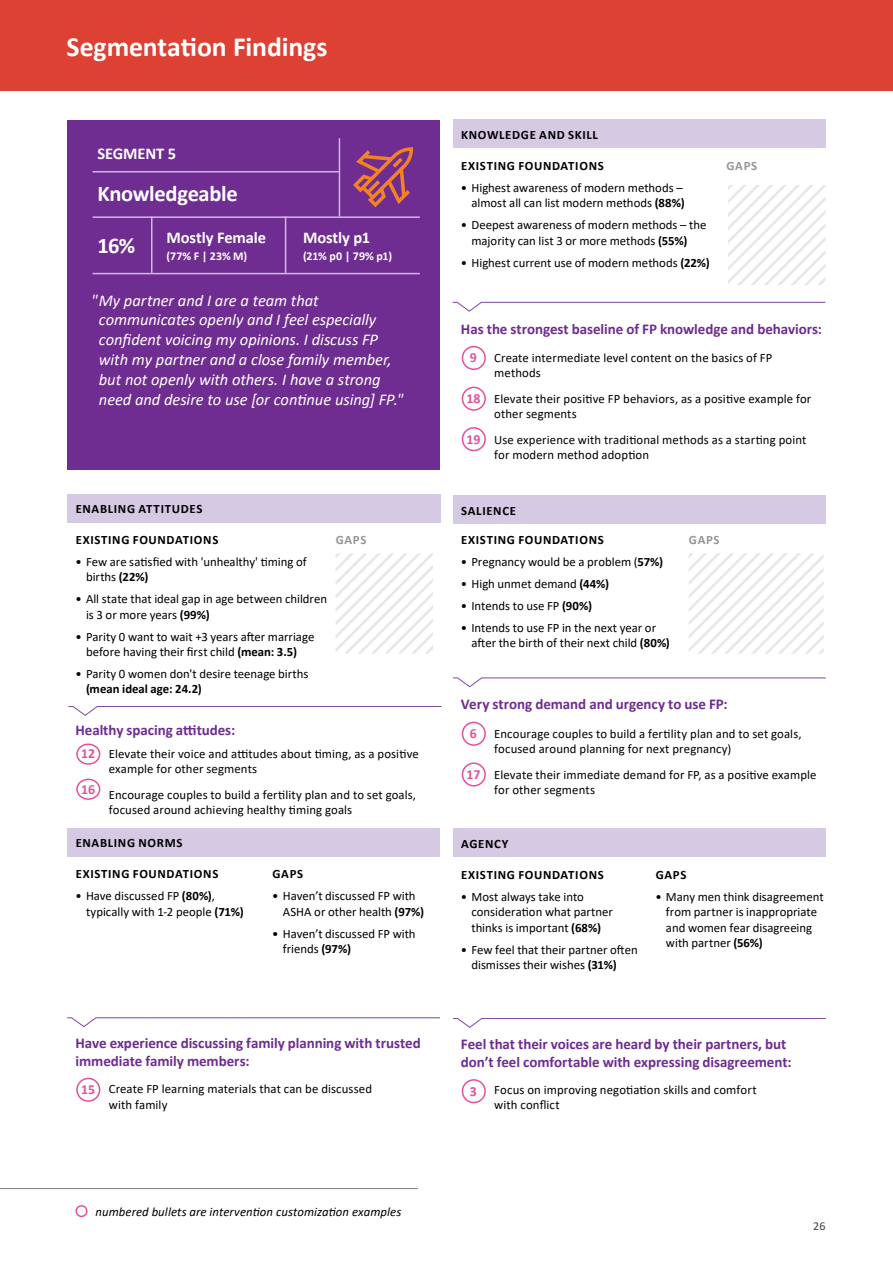
<style>
.page{position:relative;width:893px;height:1263px;background:#fff}
.page>*{position:absolute;margin:0;border:0;box-sizing:border-box;transform-origin:0 0}
.t1{font:700 27.75px "Calibri";color:#fff}
.t2{font:700 22.5px "Calibri";color:#fff}
.t3{font:italic 16.5px/19.8px "Calibri";letter-spacing:-.005em;color:#fff}
.t4{font:700 16.5px "Calibri";letter-spacing:-.005em;color:#fff}
.t5{font:700 15px/18px "Calibri";letter-spacing:-.005em;color:#6f2c91}
.t6{font:700 13.8px "Calibri";color:#e74f9c}
.t7{font:12.75px/15.3px "Calibri";color:#000}
.t8{font:700 12.75px "Calibri";letter-spacing:.05em;color:#000}
.t9{font:italic 12.75px "Calibri";letter-spacing:.005em;color:#000}
.t10{font:700 12.75px "Calibri";letter-spacing:.055em;color:#939598}
.t11{font:700 12px "Calibri";color:#fff}
.t12{font:12px "Calibri";color:#414042}
.s1{font-weight:700}
</style>
<div class="page">
<div style="left:0;top:0;width:893px;height:91px;background:#dc4133"></div>
<hr style="left:0;top:1188px;width:418px;height:1px;background:#817976">
<div style="left:453px;top:828px;width:372px;height:28px;background:#d6c9e3"></div>
<div style="left:462px;top:1079px;width:24px;height:24px;border:2px solid #e74f9c;border-radius:50%"></div>
<svg style="left:453px;top:1018px;width:373px;height:10px"></svg>
<div style="left:67px;top:828px;width:373px;height:28px;background:#d6c9e3"></div>
<div style="left:76px;top:1078px;width:24px;height:24px;border:2px solid #e74f9c;border-radius:50%"></div>
<svg style="left:67px;top:1017px;width:373px;height:10px"></svg>
<div style="left:75px;top:1205px;width:13px;height:12px;border:2px solid #e74f9c;border-radius:50%"></div>
<div style="left:67px;top:494px;width:373px;height:29px;background:#d6c9e3"></div>
<div style="left:76px;top:743px;width:24px;height:22px;border:2px solid #e74f9c;border-radius:50%"></div>
<div style="left:76px;top:779px;width:24px;height:21px;border:2px solid #e74f9c;border-radius:50%"></div>
<div style="left:453px;top:495px;width:372px;height:28px;background:#d6c9e3"></div>
<div style="left:462px;top:722px;width:24px;height:24px;border:2px solid #e74f9c;border-radius:50%"></div>
<div style="left:462px;top:762px;width:24px;height:24px;border:2px solid #e74f9c;border-radius:50%"></div>
<svg style="left:453px;top:677px;width:373px;height:10px"></svg>
<svg style="left:689px;top:553px;width:135px;height:101px"></svg>
<div style="left:453px;top:120px;width:372px;height:28px;background:#d6c9e3"></div>
<div style="left:462px;top:346px;width:24px;height:24px;border:2px solid #e74f9c;border-radius:50%"></div>
<div style="left:462px;top:387px;width:24px;height:24px;border:2px solid #e74f9c;border-radius:50%"></div>
<div style="left:462px;top:427px;width:24px;height:24px;border:2px solid #e74f9c;border-radius:50%"></div>
<svg style="left:452px;top:302px;width:374px;height:10px"></svg>
<svg style="left:728px;top:185px;width:97px;height:100px"></svg>
<div style="left:68px;top:120px;width:372px;height:349px;background:#6f2c91"></div>
<svg style="left:353px;top:147px;width:60px;height:60px"></svg>
<hr style="left:93px;top:171px;width:246px;height:1px;background:#cdbddd">
<hr style="left:93px;top:216px;width:327px;height:2px;background:#cdbddd">
<hr style="left:93px;top:273px;width:327px;height:1px;background:#cdbddd">
<hr style="left:339px;top:138px;width:1px;height:78px;background:#cdbddd">
<hr style="left:285px;top:216px;width:1px;height:57px;background:#cdbddd">
<hr style="left:151px;top:216px;width:1px;height:57px;background:#cdbddd">
<svg style="left:68px;top:706px;width:374px;height:10px"></svg>
<svg style="left:336px;top:553px;width:97px;height:101px"></svg>
<h1 class="t1" style="left:67px;top:27px;width:263px">Segmentation Findings</h1>
<p class="t4" style="left:97px;top:141px;width:80px">SEGMENT 5</p>
<h2 class="t2" style="left:97px;top:178px;width:142px">Knowledgeable</h2>
<h2 class="t2" style="left:97px;top:229px;width:40px">16%</h2>
<p class="t4" style="left:167px;top:226px;width:101px">Mostly Female</p>
<p class="t11" style="left:167px;top:247px;width:82px">(77% F | 23% M)</p>
<p class="t4" style="left:303px;top:226px;width:69px">Mostly p1</p>
<p class="t11" style="left:303px;top:247px;width:91px">(21% p0 | 79% p1)</p>
<p class="t3" style="left:99px;top:289px;width:306px;text-indent:-8px">"My partner and I are a team that communicates openly and I feel especially confident voicing my opinions. I discuss FP with my partner and a close family member, but not openly with others. I have a strong need and desire to use [or continue using] FP."</p>
<p class="t8" style="left:76px;top:500px;width:128px">ENABLING ATTITUDES</p>
<p class="t8" style="left:76px;top:531px;width:144px">EXISTING FOUNDATIONS</p>
<p class="t7" style="left:86px;top:554px;width:222px;text-indent:-11px">• Few are satisfied with 'unhealthy' timing of births <span class="s1">(22%)</span></p>
<p class="t7" style="left:86px;top:591px;width:243px;text-indent:-11px">• All state that ideal gap in age between children is 3 or more years <span class="s1">(99%)</span></p>
<p class="t7" style="left:75px;top:628px;width:240px;text-align:center">• Parity 0 want to wait +3 years after marriage before having their first child <span class="s1">(mean: 3.5)</span></p>
<p class="t7" style="left:75px;top:666px;width:234px">• Parity 0 women don't desire teenage births</p>
<p class="t8" style="left:86px;top:680px;width:117px">(mean ideal age: 24.2)</p>
<p class="t10" style="left:336px;top:531px;width:32px">GAPS</p>
<p class="t5" style="left:75px;top:721px;width:161px">Healthy spacing attitudes:</p>
<p class="t6" style="left:81px;top:744px;width:16px">12</p>
<p class="t6" style="left:81px;top:779px;width:16px">16</p>
<p class="t7" style="left:109px;top:746px;width:312px">Elevate their voice and attitudes about timing, as a positive example for other segments</p>
<p class="t7" style="left:109px;top:787px;width:309px">Encourage couples to build a fertility plan and to set goals, focused around achieving healthy timing goals</p>
<p class="t8" style="left:76px;top:834px;width:108px">ENABLING NORMS</p>
<p class="t8" style="left:76px;top:865px;width:144px">EXISTING FOUNDATIONS</p>
<p class="t7" style="left:86px;top:888px;width:159px;text-indent:-11px">• Have discussed FP <span class="s1">(80%)</span>, typically with 1-2 people <span class="s1">(71%)</span></p>
<p class="t8" style="left:272px;top:865px;width:32px">GAPS</p>
<p class="t7" style="left:283px;top:888px;width:143px;text-indent:-11px">• Haven’t discussed FP with<br>ASHA or other health <span class="s1">(97%)</span></p>
<p class="t7" style="left:283px;top:925px;width:134px;text-indent:-11px">• Haven’t discussed FP with friends <span class="s1">(97%)</span></p>
<p class="t5" style="left:75px;top:1034px;width:347px">Have experience discussing family planning with trusted immediate family members:</p>
<p class="t7" style="left:109px;top:1081px;width:265px">Create FP learning materials that can be discussed with family</p>
<p class="t6" style="left:81px;top:1080px;width:16px">15</p>
<p class="t8" style="left:461px;top:126px;width:138px">KNOWLEDGE AND SKILL</p>
<p class="t8" style="left:461px;top:157px;width:144px">EXISTING FOUNDATIONS</p>
<p class="t7" style="left:461px;top:180px;width:225px;text-align:right">• Highest awareness of modern methods – almost all can list modern methods <span class="s1">(88%)</span></p>
<p class="t7" style="left:471px;top:217px;width:236px;text-indent:-11px">• Deepest awareness of modern methods – the majority can list 3 or more methods <span class="s1">(55%)</span></p>
<p class="t7" style="left:461px;top:255px;width:250px">• Highest current use of modern methods <span class="s1">(22%)</span></p>
<p class="t10" style="left:726px;top:157px;width:32px">GAPS</p>
<p class="t5" style="left:461px;top:319px;width:363px">Has the strongest baseline of FP knowledge and behaviors:</p>
<p class="t6" style="left:470px;top:348px;width:9px">9</p>
<p class="t6" style="left:466px;top:389px;width:16px">18</p>
<p class="t6" style="left:466px;top:429px;width:16px">19</p>
<p class="t7" style="left:494px;top:350px;width:280px">Create intermediate level content on the basics of FP methods</p>
<p class="t7" style="left:494px;top:391px;width:319px">Elevate their positive FP behaviors, as a positive example for other segments</p>
<p class="t7" style="left:494px;top:432px;width:314px">Use experience with traditional methods as a starting point for modern method adoption</p>
<p class="t8" style="left:461px;top:501px;width:56px">SALIENCE</p>
<p class="t8" style="left:461px;top:531px;width:144px">EXISTING FOUNDATIONS</p>
<p class="t7" style="left:461px;top:554px;width:204px">• Pregnancy would be a problem (<span class="s1">57%)</span></p>
<p class="t7" style="left:461px;top:576px;width:150px">• High unmet demand <span class="s1">(44%)</span></p>
<p class="t7" style="left:461px;top:598px;width:133px">• Intends to use FP <span class="s1">(90%)</span></p>
<p class="t7" style="left:471px;top:620px;width:200px;text-indent:-11px">• Intends to use FP in the next year or after the birth of their next child <span class="s1">(80%)</span></p>
<p class="t10" style="left:689px;top:531px;width:32px">GAPS</p>
<p class="t5" style="left:461px;top:695px;width:268px">Very strong demand and urgency to use FP:</p>
<p class="t6" style="left:470px;top:724px;width:9px">6</p>
<p class="t6" style="left:466px;top:764px;width:16px">17</p>
<p class="t7" style="left:494px;top:725px;width:309px">Encourage couples to build a fertility plan and to set goals, focused around planning for next pregnancy)</p>
<p class="t7" style="left:494px;top:766px;width:324px">Elevate their immediate demand for FP, as a positive example for other segments</p>
<p class="t8" style="left:461px;top:835px;width:49px">AGENCY</p>
<p class="t8" style="left:461px;top:866px;width:144px">EXISTING FOUNDATIONS</p>
<p class="t7" style="left:471px;top:889px;width:143px;text-indent:-11px">• Most always take into consideration what partner thinks is important <span class="s1">(68%)</span></p>
<p class="t7" style="left:471px;top:941px;width:168px;text-indent:-11px">• Few feel that their partner often dismisses their wishes <span class="s1">(31%)</span></p>
<p class="t8" style="left:656px;top:866px;width:32px">GAPS</p>
<p class="t7" style="left:666px;top:889px;width:159px;text-indent:-11px">• Many men think disagreement from partner is inappropriate and women fear disagreeing with partner <span class="s1">(56%)</span></p>
<p class="t5" style="left:461px;top:1034px;width:332px">Feel that their voices are heard by their partners, but don’t feel comfortable with expressing disagreement:</p>
<p class="t6" style="left:470px;top:1081px;width:9px">3</p>
<p class="t7" style="left:494px;top:1082px;width:264px">Focus on improving negotiation skills and comfort with conflict</p>
<p class="t9" style="left:95px;top:1202px;width:307px">numbered bullets are intervention customization examples</p>
<p class="t12" style="left:813px;top:1218px;width:14px">26</p>
</div>
